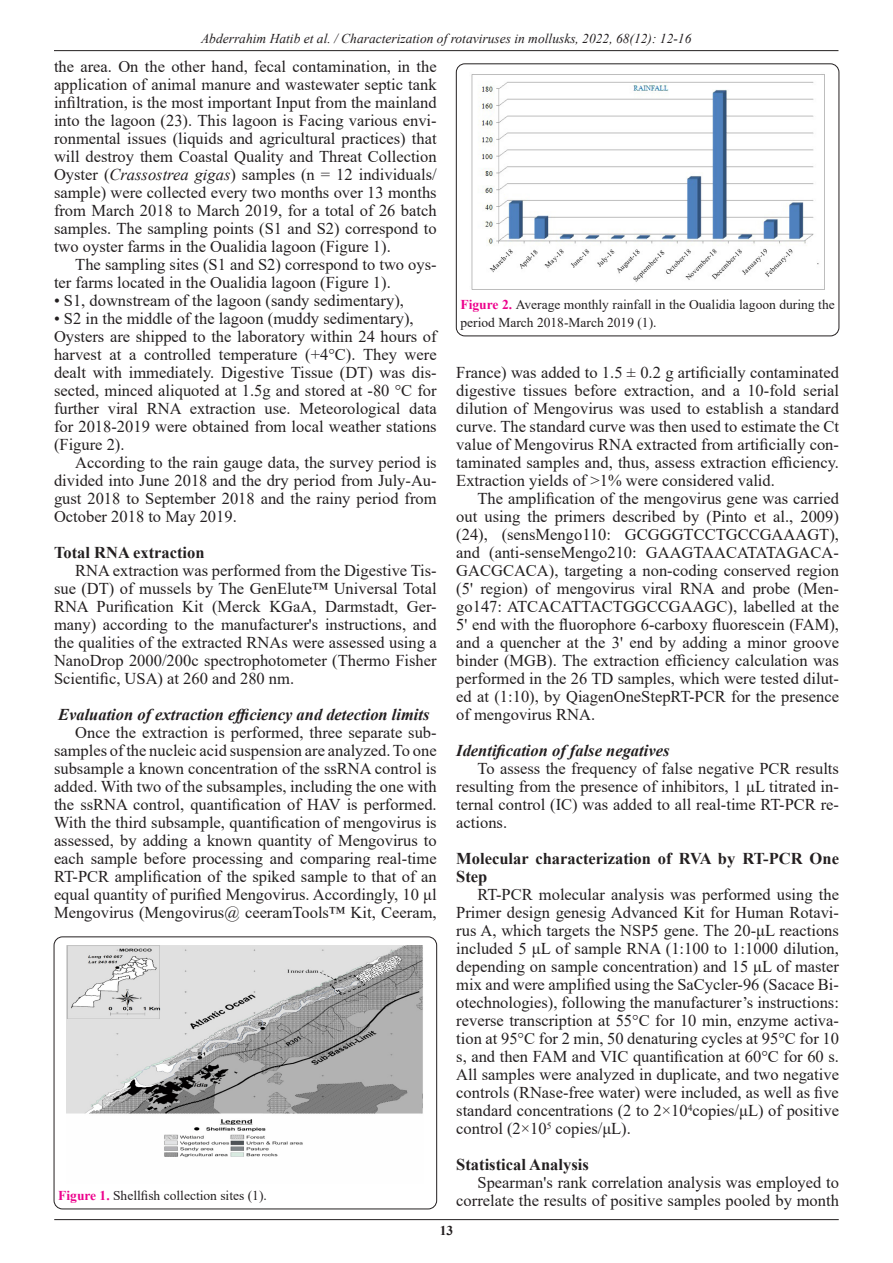
<style>
.page{position:relative;width:893px;height:1263px;background:#fff}
.page>*{position:absolute;margin:0;border:0;box-sizing:border-box;transform-origin:0 0}
.Normal__Web{font:16.5px/18px "Times New Roman";color:#231f20;text-align:justify}
.t1{font:700 16.5px/18px "Times New Roman";color:#231f20}
.heading_5{font:italic 700 16.5px "Times New Roman";color:#231f20}
.t2{font:13.5px/18px "Times New Roman";color:#231f20}
.t3{font:italic 13.5px "Times New Roman";color:#231f20}
.t4{font:700 13.5px "Times New Roman";color:#231f20}
.s1{font-style:italic}
.s2{font-weight:700;color:#ed028c}
</style>
<div class="page">
<hr style="left:54px;top:50px;width:784px;height:1px;background:#231f20">
<hr style="left:54px;top:1219px;width:785px;height:1px;background:#231f20">
<div style="left:54px;top:937px;width:383px;height:272px;border:1px solid #231f20;border-radius:9px"></div>
<img style="left:67px;top:945px;width:356px;height:213px">
<div style="left:456px;top:64px;width:383px;height:272px;border:1px solid #231f20;border-radius:9px"></div>
<img style="left:471px;top:74px;width:354px;height:216px">
<p class="t3" style="left:201px;top:29px;width:492px">Abderrahim Hatib et al. / Characterization of rotaviruses in mollusks, 2022, 68(12): 12-16</p>
<p class="Normal__Web" style="left:54px;top:57px;width:384px">the area. On the other hand, fecal contamination, in the application of animal manure and wastewater septic tank infiltration, is the most important Input from the mainland into the lagoon (23). This lagoon is Facing various envi&shy;ronmental issues (liquids and agricultural practices) that will destroy them Coastal Quality and Threat Collection Oyster (<span class="s1">Crassostrea gigas</span>) samples (n = 12 individuals/ sample) were collected every two months over 13 months from March 2018 to March 2019, for a total of 26 batch samples. The sampling points (S1 and S2) correspond to two oyster farms in the Oualidia lagoon (Figure 1).</p>
<p class="Normal__Web" style="left:54px;top:255px;width:384px;text-indent:21px">The sampling sites (S1 and S2) correspond to two oys&shy;ter farms located in the Oualidia lagoon (Figure 1).</p>
<p class="Normal__Web" style="left:54px;top:291px;width:351px">• S1, downstream of the lagoon (sandy sedimentary),</p>
<p class="Normal__Web" style="left:54px;top:309px;width:361px">• S2 in the middle of the lagoon (muddy sedimentary),</p>
<p class="Normal__Web" style="left:54px;top:327px;width:384px">Oysters are shipped to the laboratory within 24 hours of harvest at a controlled temperature (+4°C). They were dealt with immediately. Digestive Tissue (DT) was dis&shy;sected, minced aliquoted at 1.5g and stored at -80 °C for further viral RNA extraction use. Meteorological data for 2018-2019 were obtained from local weather stations (Figure 2).</p>
<p class="Normal__Web" style="left:54px;top:453px;width:384px;text-indent:21px">According to the rain gauge data, the survey period is divided into June 2018 and the dry period from July-Au&shy;gust 2018 to September 2018 and the rainy period from October 2018 to May 2019.</p>
<p class="t1" style="left:54px;top:543px;width:152px">Total RNA extraction</p>
<p class="Normal__Web" style="left:54px;top:561px;width:384px;text-indent:21px">RNA extraction was performed from the Digestive Tis&shy;sue (DT) of mussels by The GenElute™ Universal Total RNA Purification Kit (Merck KGaA, Darmstadt, Ger&shy;many) according to the manufacturer's instructions, and the qualities of the extracted RNAs were assessed using a NanoDrop 2000/200c spectrophotometer (Thermo Fisher Scientific, USA) at 260 and 280 nm.</p>
<p class="heading_5" style="left:58px;top:703px;width:373px">Evaluation of extraction efficiency and detection limits</p>
<p class="Normal__Web" style="left:54px;top:723px;width:384px;text-indent:21px">Once the extraction is performed, three separate sub&shy;samples of the nucleic acid suspension are analyzed. To one subsample a known concentration of the ssRNA control is added. With two of the subsamples, including the one with the ssRNA control, quantification of HAV is performed.<br>With the third subsample, quantification of mengovirus is assessed, by adding a known quantity of Mengovirus to each sample before processing and comparing real-time RT-PCR amplification of the spiked sample to that of an equal quantity of purified Mengovirus. Accordingly, 10 μl Mengovirus (Mengovirus@ ceeramTools™ Kit, Ceeram,</p>
<p class="t2" style="left:460px;top:295px;width:376px"><span class="s2">Figure 2.</span> Average monthly rainfall in the Oualidia lagoon during the period March 2018-March 2019 (1).</p>
<p class="Normal__Web" style="left:456px;top:363px;width:384px">France) was added to 1.5 ± 0.2 g artificially contaminated digestive tissues before extraction, and a 10-fold serial dilution of Mengovirus was used to establish a standard curve. The standard curve was then used to estimate the Ct value of Mengovirus RNA extracted from artificially con&shy;taminated samples and, thus, assess extraction efficiency.<br>Extraction yields of &gt;1% were considered valid.</p>
<p class="Normal__Web" style="left:456px;top:489px;width:384px;text-indent:21px">The amplification of the mengovirus gene was carried out using the primers described by (Pinto et al., 2009) (24), (sensMengo110: GCGGGTCCTGCCGAAAGT), and (anti-senseMengo210: GAAGTAACATATAGACA-GACGCACA), targeting a non-coding conserved region (5' region) of mengovirus viral RNA and probe (Men&shy;go147: ATCACATTACTGGCCGAAGC), labelled at the 5' end with the fluorophore 6-carboxy fluorescein (FAM), and a quencher at the 3' end by adding a minor groove binder (MGB). The extraction efficiency calculation was performed in the 26 TD samples, which were tested dilut&shy;ed at (1:10), by QiagenOneStepRT-PCR for the presence of mengovirus RNA.</p>
<p class="heading_5" style="left:456px;top:739px;width:215px">Identification of false negatives</p>
<p class="Normal__Web" style="left:456px;top:759px;width:384px;text-indent:21px">To assess the frequency of false negative PCR results resulting from the presence of inhibitors, 1 μL titrated in&shy;ternal control (IC) was added to all real-time RT-PCR re&shy;actions.</p>
<p class="t1" style="left:456px;top:849px;width:384px">Molecular characterization of RVA by RT-PCR One<br>Step</p>
<p class="Normal__Web" style="left:456px;top:885px;width:384px;text-indent:21px">RT-PCR molecular analysis was performed using the Primer design genesig Advanced Kit for Human Rotavi&shy;rus A, which targets the NSP5 gene. The 20-μL reactions included 5 μL of sample RNA (1:100 to 1:1000 dilution, depending on sample concentration) and 15 μL of master mix and were amplified using the SaCycler-96 (Sacace Bi&shy;otechnologies), following the manufacturer’s instructions: reverse transcription at 55°C for 10 min, enzyme activa&shy;tion at 95°C for 2 min, 50 denaturing cycles at 95°C for 10 s, and then FAM and VIC quantification at 60°C for 60 s.<br>All samples were analyzed in duplicate, and two negative controls (RNase-free water) were included, as well as five standard concentrations (2 to 2×10<sup>4</sup>copies/μL) of positive control (2×10<sup>5</sup> copies/μL).</p>
<p class="t1" style="left:456px;top:1155px;width:134px">Statistical Analysis</p>
<p class="Normal__Web" style="left:456px;top:1173px;width:384px;text-align:right">Spearman's rank correlation analysis was employed to correlate the results of positive samples pooled by month</p>
<p class="t2" style="left:58px;top:1186px;width:210px"><span class="s2">Figure 1.</span> Shellfish collection sites (1).</p>
<p class="t4" style="left:440px;top:1220px;width:15px">13</p>
</div>
